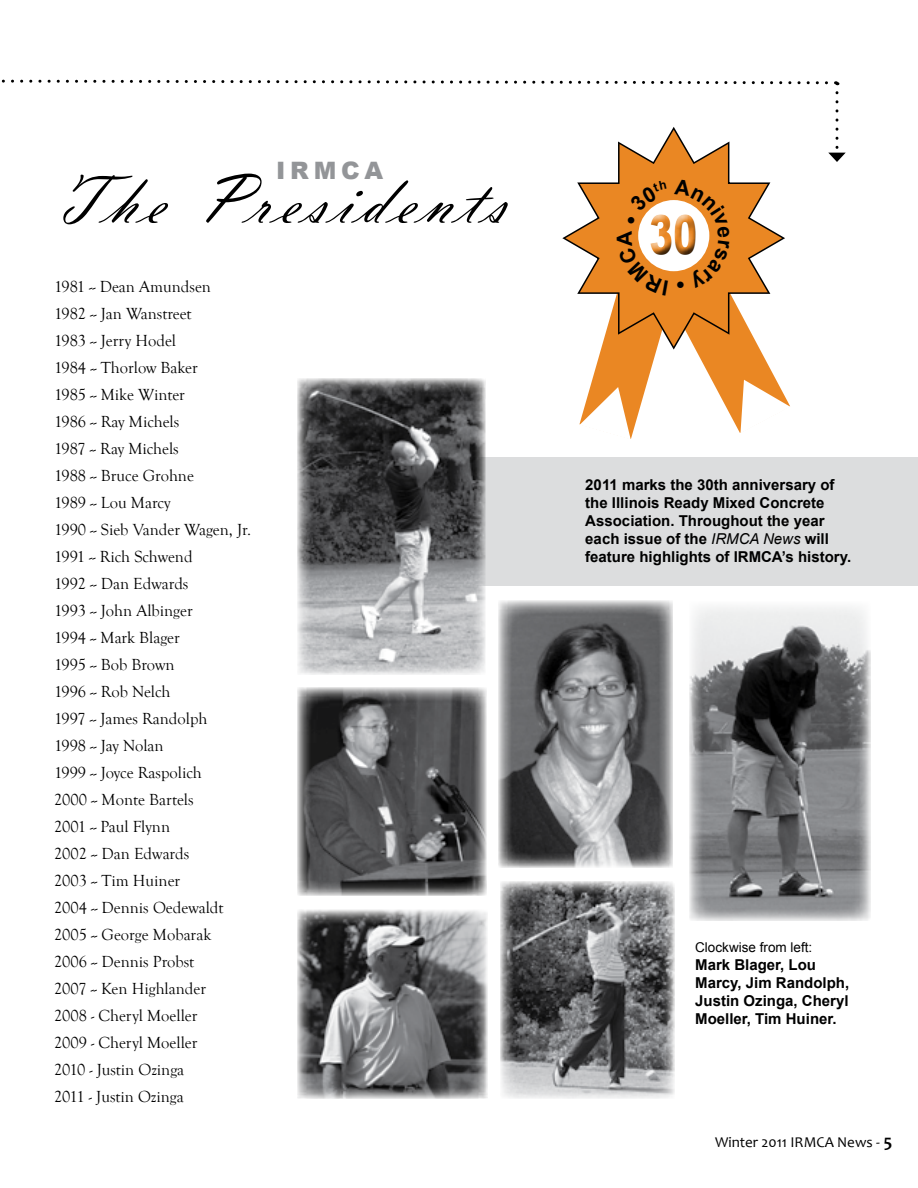
<style>
.page{position:relative;width:918px;height:1188px;background:#fff}
.page>*{position:absolute;margin:0;border:0;box-sizing:border-box;transform-origin:0 0}
.t1{font:72px "Vladimir Script";letter-spacing:.1em;color:#000}
.t2{font:900 54px "Arial";color:#ea8723;scale:.67 1}
.t3{font:900 24px "Arial";letter-spacing:.2em;color:#939598}
.t4{font:16.5px/27px "Goudy Old Style T";color:#000}
.t5{font:700 15px/18px "Arial";color:#000}
.t6{font:15px "Candara";color:#000}
.t7{font:13.5px "Arial";color:#000}
.s1{font-weight:400;font-style:italic}
.s2{font-weight:700;font-size:18px}
</style>
<div class="page">
<div style="left:324px;top:457px;width:594px;height:128px;background:#dcddde"></div>
<svg style="left:1px;top:79px;width:837px;height:7px"></svg>
<svg style="left:828px;top:93px;width:18px;height:69px"></svg>
<img style="left:498px;top:600px;width:175px;height:267px">
<img style="left:297px;top:687px;width:190px;height:209px">
<img style="left:297px;top:378px;width:189px;height:297px">
<img style="left:297px;top:910px;width:191px;height:188px">
<img style="left:500px;top:881px;width:174px;height:217px">
<img style="left:689px;top:607px;width:182px;height:314px">
<svg style="left:565px;top:127px;width:165px;height:167px"></svg>
<svg style="left:579px;top:179px;width:211px;height:260px"></svg>
<h3 class="t3" style="left:276px;top:153px;width:109px">IRMCA</h3>
<h1 class="t1" style="left:54px;top:158px;width:454px">The Presidents</h1>
<p class="t4" style="left:54px;top:273px;width:199px">1981 -- Dean Amundsen<br>1982 -- Jan Wanstreet<br>1983 -- Jerry Hodel<br>1984 -- Thorlow Baker<br>1985 -- Mike Winter<br>1986 -- Ray Michels<br>1987 -- Ray Michels<br>1988 -- Bruce Grohne<br>1989 -- Lou Marcy<br>1990 -- Sieb Vander Wagen, Jr.<br>1991 -- Rich Schwend<br>1992 -- Dan Edwards<br>1993 -- John Albinger<br>1994 -- Mark Blager<br>1995 -- Bob Brown<br>1996 -- Rob Nelch<br>1997 -- James Randolph<br>1998 -- Jay Nolan<br>1999 -- Joyce Raspolich<br>2000 -- Monte Bartels<br>2001 -- Paul Flynn<br>2002 -- Dan Edwards<br>2003 -- Tim Huiner<br>2004 -- Dennis Oedewaldt<br>2005 -- George Mobarak<br>2006 -- Dennis Probst<br>2007 -- Ken Highlander<br>2008 - Cheryl Moeller<br>2009 - Cheryl Moeller<br>2010 - Justin Ozinga<br>2011 - Justin Ozinga</p>
<h2 class="t2" style="left:649px;top:195px;width:73px">30</h2>
<p class="t5" style="left:585px;top:476px;width:267px">2011 marks the 30th anniversary of the Illinois Ready Mixed Concrete Association. Throughout the year each issue of the <span class="s1">IRMCA News</span> will feature highlights of IRMCA’s history.</p>
<p class="t7" style="left:695px;top:938px;width:119px">Clockwise from left:</p>
<p class="t5" style="left:695px;top:956px;width:155px">Mark Blager, Lou<br>Marcy, Jim Randolph,<br>Justin Ozinga, Cheryl<br>Moeller, Tim Huiner.</p>
<p class="t6" style="left:715px;top:1133px;width:179px">Winter 2011 IRMCA News - <span class="s2">5</span></p>
</div>
